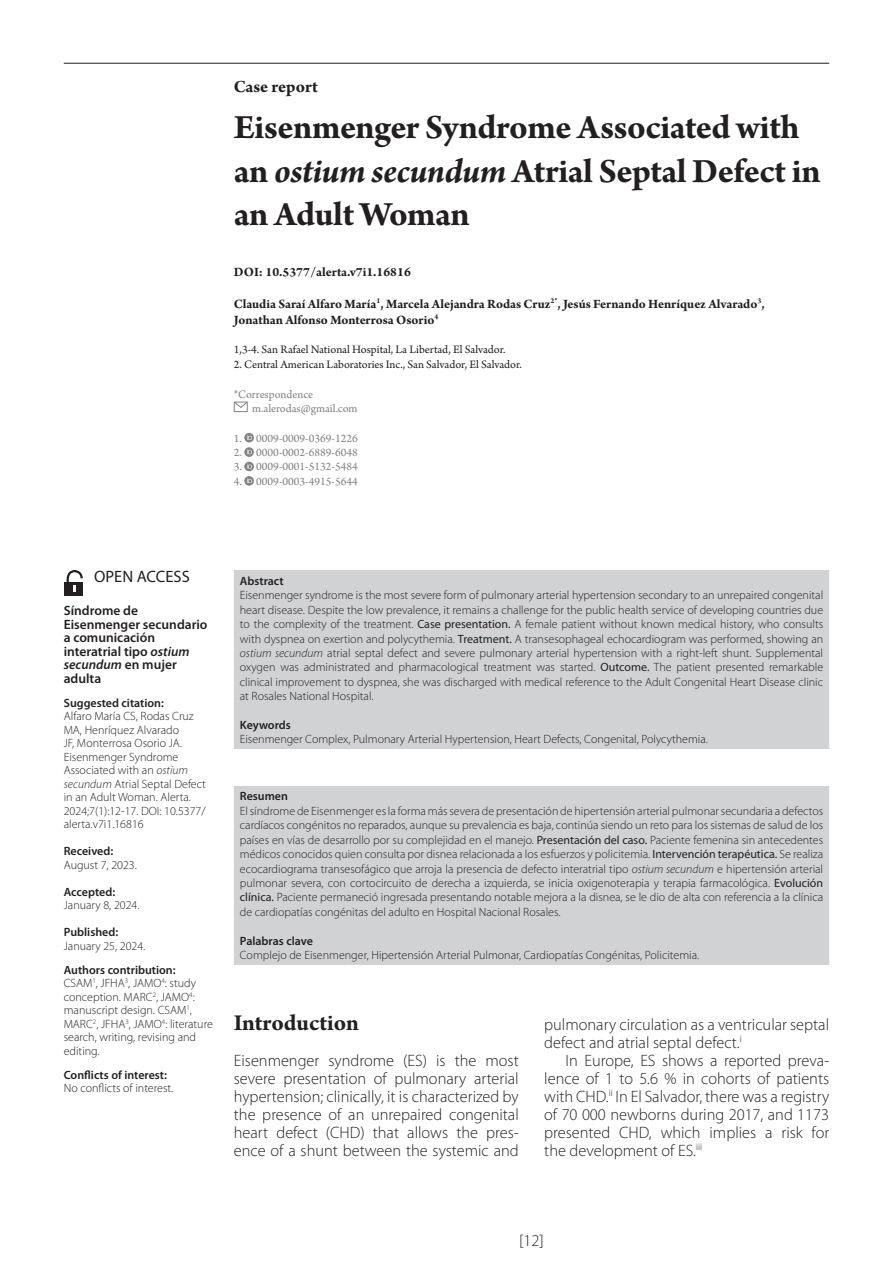
<style>
.page{position:relative;width:893px;height:1276px;background:#fff}
.page>*{position:absolute;margin:0;border:0;box-sizing:border-box;transform-origin:0 0}
.Titulo_de_Articulo{font:700 36px/43.2px "Arno Pro";letter-spacing:-.015em;color:#231f20}
.TITULO{font:700 24px "Arno Pro";color:#231f20}
.Nombre_de_Seccion{font:700 18px "Arno Pro";letter-spacing:-.005em;color:#231f20}
.Primer_parrafo{font:300 16.5px/18px "Myriad Pro";color:#231f20;text-align:justify}
.Segundo_parrafo{font:300 16.5px/18px "Myriad Pro";color:#231f20;text-align:justify}
.ACCESO_ABIERTO{font:16.5px "Myriad Pro";color:#231f20}
.Autor_Autores{font:700 13.5px/16.2px "Arno Pro";letter-spacing:-.005em;color:#231f20}
.Titulo_ingles{font:600 13.5px/13.5px "Myriad Pro";color:#231f20}
.DOI{font:700 13.5px "Arno Pro";color:#231f20}
.Cuerpo{font:300 12px/14.4px "Myriad Pro";color:#231f20;text-align:justify}
.Cuerpo_Ingles{font:300 12px/14.4px "Myriad Pro";color:#231f20;text-align:justify}
.Cuerpo_texto{font:300 12px/13.5px "Myriad Pro";color:#231f20}
.Afiliacion{font:12px "Arno Pro";color:#231f20}
.ORCID{font:12px "Arno Pro";color:#808285}
.Titulos{font:600 12px "Myriad Pro";color:#231f20}
.Subtitulo{font:600 12px "Myriad Pro";color:#231f20}
.Afiliacion-2{font:12px/14.4px "Arno Pro";color:#808285}
.Cuerpo_texto-2{font:600 12px "Myriad Pro";color:#231f20}
.s1{font-style:italic}
.s2{font-weight:400}
</style>
<div class="page">
<hr style="left:64px;top:63px;width:765px;height:1px;background:#231f20">
<div style="left:234px;top:570px;width:595px;height:395px;background:#d1d2d4"></div>
<div style="left:234px;top:749px;width:595px;height:36px;background:#fff"></div>
<div style="left:64px;top:582px;width:19px;height:14px;background:#231f20"></div>
<svg style="left:66px;top:571px;width:17px;height:21px"></svg>
<div style="left:234px;top:402px;width:14px;height:10px;border:1px solid #808285"></div>
<svg style="left:233px;top:401px;width:15px;height:7px"></svg>
<svg style="left:244px;top:433px;width:10px;height:53px"></svg>
<p class="Nombre_de_Seccion" style="left:234px;top:77px;width:86px">Case report</p>
<p class="Titulo_de_Articulo" style="left:234px;top:108px;width:588px">Eisenmenger Syndrome Associated with an <span class="s1">ostium secundum</span> Atrial Septal Defect in an Adult Woman</p>
<p class="DOI" style="left:234px;top:264px;width:179px">DOI: 10.5377/alerta.v7i1.16816</p>
<p class="Autor_Autores" style="left:234px;top:296px;width:532px">Claudia Saraí Alfaro María<sup>1</sup>, Marcela Alejandra Rodas Cruz<sup>2*</sup>, Jesús Fernando Henríquez Alvarado<sup>3</sup>,<br>Jonathan Alfonso Monterrosa Osorio<sup>4</sup></p>
<p class="Afiliacion" style="left:234px;top:343px;width:273px">1,3-4. San Rafael National Hospital, La Libertad, El Salvador.</p>
<p class="Afiliacion" style="left:234px;top:357px;width:290px">2. Central American Laboratories Inc., San Salvador, El Salvador.</p>
<p class="Afiliacion-2" style="left:252px;top:387px;width:107px;text-indent:-18px">*Correspondence m.alerodas@gmail.com</p>
<p class="ORCID" style="left:234px;top:431px;width:125px">1. 0009-0009-0369-1226</p>
<p class="ORCID" style="left:234px;top:445px;width:125px">2. 0000-0002-6889-6048</p>
<p class="ORCID" style="left:234px;top:460px;width:125px">3. 0009-0001-5132-5484</p>
<p class="ORCID" style="left:234px;top:474px;width:125px">4. 0009-0003-4915-5644</p>
<p class="ACCESO_ABIERTO" style="left:94px;top:567px;width:97px">OPEN ACCESS</p>
<p class="Titulo_ingles" style="left:64px;top:603px;width:145px">Síndrome de<br>Eisenmenger secundario a comunicación interatrial tipo <span class="s1">ostium secundum</span> en mujer adulta</p>
<p class="Titulos" style="left:64px;top:695px;width:102px">Suggested citation:</p>
<p class="Cuerpo_texto" style="left:64px;top:709px;width:144px">Alfaro María CS, Rodas Cruz<br>MA, Henríquez Alvarado<br>JF, Monterrosa Osorio JA.<br>Eisenmenger Syndrome<br>Associated with an <span class="s1">ostium secundum</span> Atrial Septal Defect in an Adult Woman. Alerta.<br>2024;7(1):12-17. DOI: 10.5377/ alerta.v7i1.16816</p>
<p class="Titulos" style="left:64px;top:843px;width:51px">Received:</p>
<p class="Cuerpo_texto" style="left:64px;top:858px;width:75px">August 7, 2023.</p>
<p class="Titulos" style="left:64px;top:884px;width:53px">Accepted:</p>
<p class="Cuerpo_texto" style="left:64px;top:898px;width:77px">January 8, 2024.</p>
<p class="Titulos" style="left:64px;top:924px;width:56px">Published:</p>
<p class="Cuerpo_texto" style="left:64px;top:939px;width:83px">January 25, 2024.</p>
<p class="Titulos" style="left:64px;top:962px;width:113px">Authors contribution:</p>
<p class="Cuerpo_texto" style="left:64px;top:976px;width:151px">CSAM<sup>1</sup>, JFHA<sup>3</sup>, JAMO<sup>4</sup>: study conception. MARC<sup>2</sup>, JAMO<sup>4</sup>: manuscript design. CSAM<sup>1</sup>,<br>MARC<sup>2</sup>, JFHA<sup>3</sup>, JAMO<sup>4</sup>: literature search, writing, revising and editing.</p>
<p class="Cuerpo_texto-2" style="left:64px;top:1067px;width:105px">Conflicts of interest:</p>
<p class="Cuerpo_texto" style="left:64px;top:1081px;width:111px">No conflicts of interest.</p>
<p class="Subtitulo" style="left:240px;top:573px;width:45px">Abstract</p>
<p class="Cuerpo_Ingles" style="left:240px;top:588px;width:585px">Eisenmenger syndrome is the most severe form of pulmonary arterial hypertension secondary to an unrepaired congenital heart disease. Despite the low prevalence, it remains a challenge for the public health service of developing countries due to the complexity of the treatment. <span class="s2">Case presentation.</span> A female patient without known medical history, who consults with dyspnea on exertion and polycythemia. <span class="s2">Treatment.</span> A transesophageal echocardiogram was performed, showing an <span class="s1">ostium secundum</span> atrial septal defect and severe pulmonary arterial hypertension with a right-left shunt. Supplemental oxygen was administrated and pharmacological treatment was started. <span class="s2">Outcome.</span> The patient presented remarkable clinical improvement to dyspnea, she was discharged with medical reference to the Adult Congenital Heart Disease clinic at Rosales National Hospital.</p>
<p class="Subtitulo" style="left:240px;top:717px;width:52px">Keywords</p>
<p class="Cuerpo_Ingles" style="left:240px;top:732px;width:470px">Eisenmenger Complex, Pulmonary Arterial Hypertension, Heart Defects, Congenital, Polycythemia.</p>
<p class="Subtitulo" style="left:240px;top:789px;width:50px">Resumen</p>
<p class="Cuerpo" style="left:240px;top:803px;width:585px">El síndrome de Eisenmenger es la forma más severa de presentación de hipertensión arterial pulmonar secundaria a defectos cardíacos congénitos no reparados, aunque su prevalencia es baja, continúa siendo un reto para los sistemas de salud de los países en vías de desarrollo por su complejidad en el manejo. <span class="s2">Presentación del caso.</span> Paciente femenina sin antecedentes médicos conocidos quien consulta por disnea relacionada a los esfuerzos y policitemia. <span class="s2">Intervención terapéutica.</span> Se realiza ecocardiograma transesofágico que arroja la presencia de defecto interatrial tipo <span class="s1">ostium secundum</span> e hipertensión arterial pulmonar severa, con cortocircuito de derecha a izquierda, se inicia oxigenoterapia y terapia farmacológica. <span class="s2">Evolución clínica.</span> Paciente permaneció ingresada presentando notable mejora a la disnea, se le dio de alta con referencia a la clínica de cardiopatías congénitas del adulto en Hospital Nacional Rosales.</p>
<p class="Subtitulo" style="left:240px;top:933px;width:75px">Palabras clave</p>
<p class="Cuerpo" style="left:240px;top:947px;width:461px">Complejo de Eisenmenger, Hipertensión Arterial Pulmonar, Cardiopatías Congénitas, Policitemia.</p>
<p class="TITULO" style="left:234px;top:1008px;width:127px">Introduction</p>
<p class="Primer_parrafo" style="left:234px;top:1051px;width:286px">Eisenmenger syndrome (ES) is the most severe presentation of pulmonary arterial hypertension; clinically, it is characterized by the presence of an unrepaired congenital heart defect (CHD) that allows the pres&shy;ence of a shunt between the systemic and</p>
<p class="Primer_parrafo" style="left:544px;top:1015px;width:286px">pulmonary circulation as a ventricular septal defect and atrial septal defect.<sup>i</sup></p>
<p class="Segundo_parrafo" style="left:544px;top:1051px;width:286px;text-indent:21px">In Europe, ES shows a reported preva&shy;lence of 1 to 5.6 % in cohorts of patients with CHD.<sup>ii</sup> In El Salvador, there was a registry of 70 000 newborns during 2017, and 1173 presented CHD, which implies a risk for the development of ES.<sup>iii</sup></p>
<h3 class="Primer_parrafo" style="left:519px;top:1231px;width:26px">[12]</h3>
</div>
